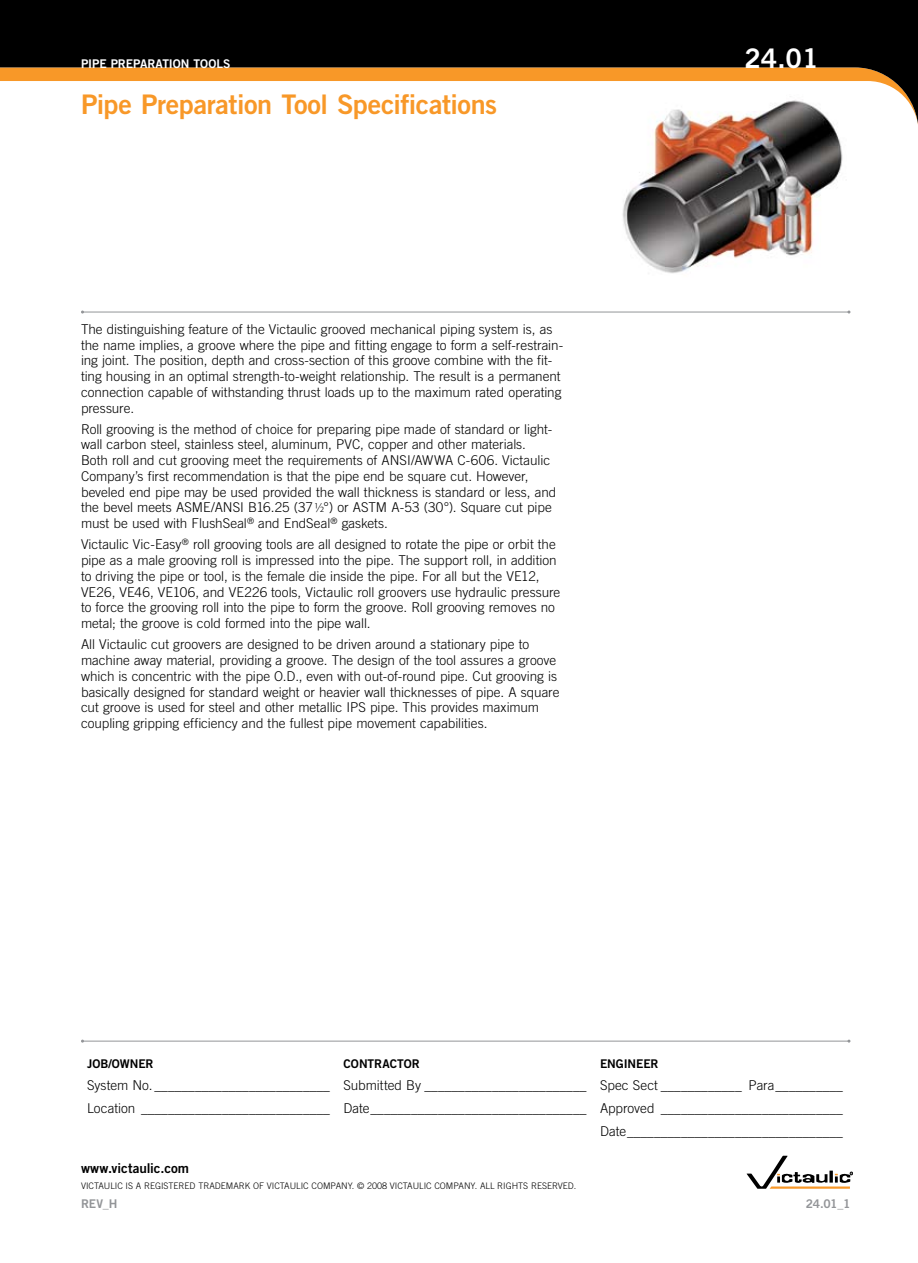
<style>
.page{position:relative;width:918px;height:1263px;background:#fff}
.page>*{position:absolute;margin:0;border:0;box-sizing:border-box;transform-origin:0 0}
.t1{font:27px "Trade Gothic LT Std Bd 2";letter-spacing:-.015em;color:#f89828}
.t2{font:27px "Trade Gothic LT Std Bd 2";color:#fff}
.t3{font:300 13.5px/15.8px "Trade Gothic LT Std";letter-spacing:-.005em;color:#000}
.t4{font:13.5px "Trade Gothic LT Std Bd 2";letter-spacing:-.005em;color:#000}
.t5{font:12px "Trade Gothic LT Std Bd 2";letter-spacing:-.005em;color:#000}
.t6{font:12px "Trade Gothic LT Std Bd 2";letter-spacing:-.005em;color:#fff}
.t7{font:12px "Trade Gothic LT Std Bd 2";letter-spacing:-.015em;color:#939598}
.t8{font:300 9px "Trade Gothic LT Std";color:#000}
.s1{font-family:"Myriad Pro"}
</style>
<div class="page">
<hr style="left:82px;top:312px;width:767px;height:1px;background:#939598">
<svg style="left:0;top:0;width:918px;height:125px;fill:#000"></svg>
<svg style="left:747px;top:1156px;width:106px;height:33px"></svg>
<hr style="left:82px;top:1041px;width:767px;height:1px;background:#939598">
<img style="left:614px;top:94px;width:236px;height:180px">
<p class="t6" style="left:81px;top:56px;width:151px">PIPE PREPARATION TOOLS</p>
<h1 class="t2" style="left:744px;top:42px;width:76px">24.01</h1>
<h1 class="t1" style="left:81px;top:88px;width:418px">Pipe Preparation Tool Specifications</h1>
<p class="t3" style="left:81px;top:321px;width:484px">The distinguishing feature of the Victaulic grooved mechanical piping system is, as the name implies, a groove where the pipe and fitting engage to form a self-restrain&shy;ing joint. The position, depth and cross-section of this groove combine with the fit&shy;ting housing in an optimal strength-to-weight relationship. The result is a permanent connection capable of withstanding thrust loads up to the maximum rated operating pressure.</p>
<p class="t3" style="left:81px;top:421px;width:477px">Roll grooving is the method of choice for preparing pipe made of standard or light&shy;wall carbon steel, stainless steel, aluminum, PVC, copper and other materials.<br>Both roll and cut grooving meet the requirements of ANSI/AWWA C-606. Victaulic Company’s first recommendation is that the pipe end be square cut. However, beveled end pipe may be used provided the wall thickness is standard or less, and the bevel meets ASME/ANSI B16.25 (37<span class="s1">1/2</span>°) or ASTM A-53 (30°). Square cut pipe must be used with FlushSeal<sup>®</sup> and EndSeal<sup>®</sup> gaskets.</p>
<p class="t3" style="left:81px;top:536px;width:481px">Victaulic Vic-Easy<sup>®</sup> roll grooving tools are all designed to rotate the pipe or orbit the pipe as a male grooving roll is impressed into the pipe. The support roll, in addition to driving the pipe or tool, is the female die inside the pipe. For all but the VE12, VE26, VE46, VE106, and VE226 tools, Victaulic roll groovers use hydraulic pressure to force the grooving roll into the pipe to form the groove. Roll grooving removes no metal; the groove is cold formed into the pipe wall.</p>
<p class="t3" style="left:81px;top:636px;width:480px">All Victaulic cut groovers are designed to be driven around a stationary pipe to machine away material, providing a groove. The design of the tool assures a groove which is concentric with the pipe O.D., even with out-of-round pipe. Cut grooving is basically designed for standard weight or heavier wall thicknesses of pipe. A square cut groove is used for steel and other metallic IPS pipe. This provides maximum coupling gripping efficiency and the fullest pipe movement capabilities.</p>
<p class="t5" style="left:87px;top:1056px;width:68px">JOB/OWNER</p>
<p class="t5" style="left:344px;top:1056px;width:78px">CONTRACTOR</p>
<p class="t5" style="left:600px;top:1056px;width:60px">ENGINEER</p>
<p class="t3" style="left:87px;top:1074px;width:758px;line-height:22.6px;text-align:right">System No. __________________________ Submitted By ________________________ Spec Sect ____________ Para__________<br>Location ____________________________ Date________________________________ Approved ___________________________<br>Date________________________________</p>
<p class="t4" style="left:81px;top:1159px;width:110px">www.victaulic.com</p>
<p class="t8" style="left:81px;top:1181px;width:497px">VICTAULIC IS A REGISTERED TRADEMARK OF VICTAULIC COMPANY. © 2008 VICTAULIC COMPANY. ALL RIGHTS RESERVED.</p>
<p class="t7" style="left:81px;top:1197px;width:38px">REV_H</p>
<p class="t7" style="left:806px;top:1197px;width:39px">24.01_</p>
</div>
